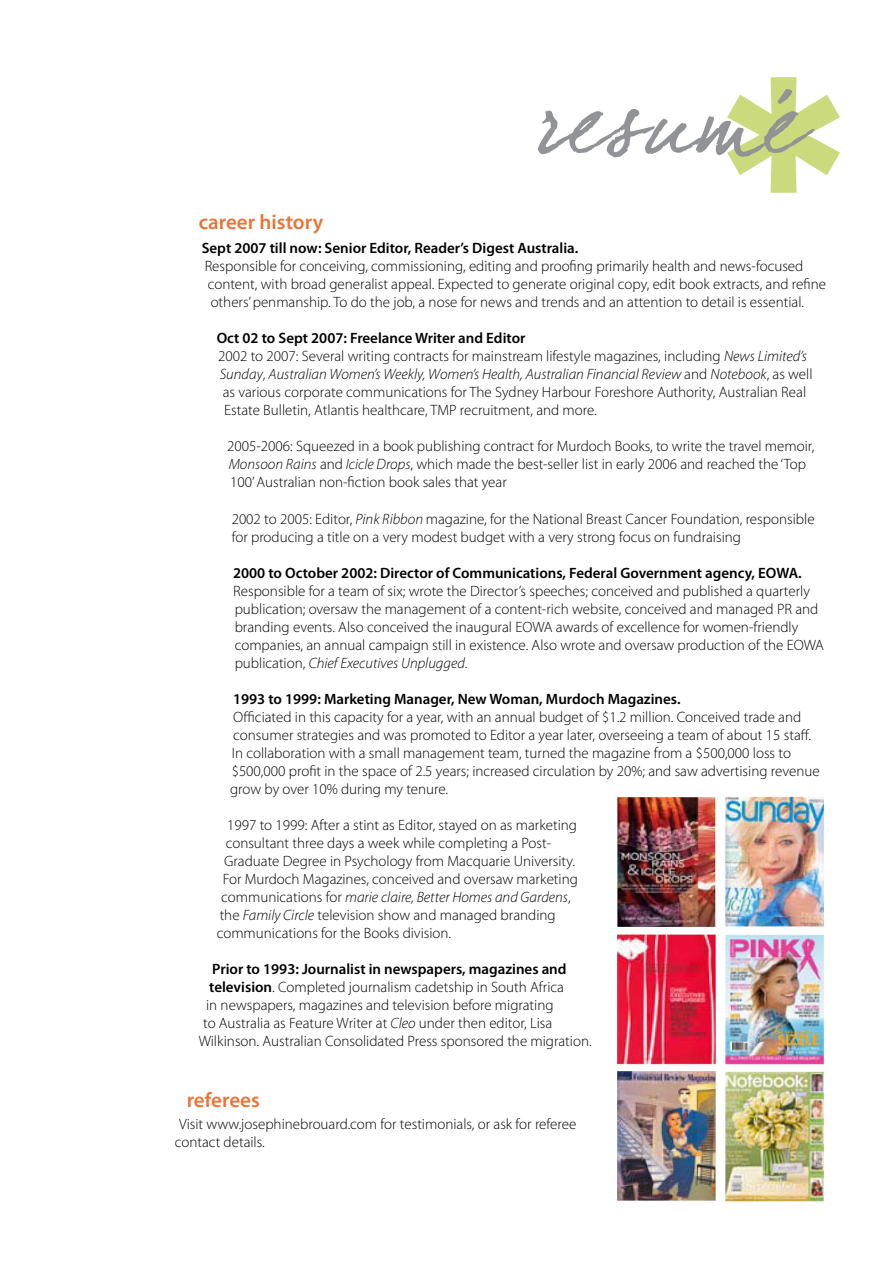
<style>
.page{position:relative;width:893px;height:1263px;background:#fff}
.page>*{position:absolute;margin:0;border:0;box-sizing:border-box;transform-origin:0 0}
.t1{font:96px "Dear Joefour";letter-spacing:.01em;color:#919396}
.t2{font:600 21px "Myriad Pro";color:#e97437}
.t3{font:300 15px/18px "Myriad Pro";color:#000}
.t4{font:600 15px "Myriad Pro";color:#000}
.t5{font:italic 300 15px "Myriad Pro";color:#000}
.s1{color:#cbda7c}
.s2{font-style:italic}
.s3{font-style:normal}
.s4{font-weight:600}
</style>
<div class="page">
<img style="left:616px;top:796px;width:209px;height:406px">
<h1 class="t1" style="left:536px;top:63px;width:311px">resum e<span class="s1">✱</span></h1>
<h1 class="t1" style="left:758px;top:8px;width:42px">,</h1>
<h2 class="t2" style="left:199px;top:209px;width:126px">career history</h2>
<p class="t4" style="left:202px;top:239px;width:378px">Sept 2007 till now: Senior Editor, Reader’s Digest Australia.</p>
<p class="t3" style="left:205px;top:257px;width:623px">Responsible for conceiving, commissioning, editing and proofing primarily health and news-focused content, with broad generalist appeal. Expected to generate original copy, edit book extracts, and refine others’ penmanship. To do the job, a nose for news and trends and an attention to detail is essential.</p>
<p class="t4" style="left:217px;top:329px;width:310px">Oct 02 to Sept 2007: Freelance Writer and Editor</p>
<p class="t3" style="left:218px;top:347px;width:590px">2002 to 2007: Several writing contracts for mainstream lifestyle magazines, including <span class="s2">News Limited’s</span></p>
<p class="t5" style="left:220px;top:365px;width:594px">Sunday<span class="s3">,</span> Australian Women’s Weekly, Women’s Health, Australian Financial Review <span class="s3">and</span> Notebook<span class="s3">, as well</span></p>
<p class="t3" style="left:223px;top:383px;width:585px">as various corporate communications for The Sydney Harbour Foreshore Authority, Australian Real</p>
<p class="t3" style="left:224px;top:401px;width:374px">Estate Bulletin, Atlantis healthcare, TMP recruitment, and more.</p>
<p class="t3" style="left:227px;top:437px;width:589px">2005-2006: Squeezed in a book publishing contract for Murdoch Books, to write the travel memoir,<br><span class="s2">Monsoon Rains</span> and <span class="s2">Icicle Drops</span>, which made the best-seller list in early 2006 and reached the ‘Top<br>100’ Australian non-fiction book sales that year</p>
<p class="t3" style="left:232px;top:509px;width:584px">2002 to 2005: Editor, <span class="s2">Pink Ribbon</span> magazine, for the National Breast Cancer Foundation, responsible for producing a title on a very modest budget with a very strong focus on fundraising</p>
<p class="t4" style="left:233px;top:563px;width:570px">2000 to October 2002: Director of Communications, Federal Government agency, EOWA.</p>
<p class="t3" style="left:233px;top:581px;width:592px">Responsible for a team of six; wrote the Director’s speeches; conceived and published a quarterly publication; oversaw the management of a content-rich website, conceived and managed PR and branding events. Also conceived the inaugural EOWA awards of excellence for women-friendly companies, an annual campaign still in existence. Also wrote and oversaw production of the EOWA publication, <span class="s2">Chief Executives Unplugged</span>.</p>
<p class="t4" style="left:233px;top:689px;width:449px">1993 to 1999: Marketing Manager, New Woman, Murdoch Magazines.</p>
<p class="t3" style="left:230px;top:707px;width:591px">Officiated in this capacity for a year, with an annual budget of $1.2 million. Conceived trade and consumer strategies and was promoted to Editor a year later, overseeing a team of about 15 staff.<br>In collaboration with a small management team, turned the magazine from a $500,000 loss to $500,000 profit in the space of 2.5 years; increased circulation by 20%; and saw advertising revenue grow by over 10% during my tenure.</p>
<p class="t3" style="left:227px;top:815px;width:351px">1997 to 1999: After a stint as Editor, stayed on as marketing</p>
<p class="t3" style="left:226px;top:833px;width:327px">consultant three days a week while completing a Post-</p>
<p class="t3" style="left:224px;top:851px;width:352px">Graduate Degree in Psychology from Macquarie University.</p>
<p class="t3" style="left:223px;top:869px;width:357px">For Murdoch Magazines, conceived and oversaw marketing</p>
<p class="t5" style="left:221px;top:887px;width:351px"><span class="s3">communications for</span> marie claire, Better Homes and Gardens<span class="s3">,</span></p>
<p class="t3" style="left:220px;top:905px;width:337px">the <span class="s2">Family Circle</span> television show and managed branding</p>
<p class="t3" style="left:217px;top:923px;width:236px">communications for the Books division.</p>
<p class="t4" style="left:212px;top:959px;width:356px">Prior to 1993: Journalist in newspapers, magazines and</p>
<p class="t3" style="left:209px;top:977px;width:356px"><span class="s4">television</span>. Completed journalism cadetship in South Africa</p>
<p class="t3" style="left:206px;top:995px;width:349px">in newspapers, magazines and television before migrating</p>
<p class="t3" style="left:203px;top:1013px;width:351px">to Australia as Feature Writer at <span class="s2">Cleo</span> under then editor, Lisa</p>
<p class="t3" style="left:199px;top:1031px;width:394px">Wilkinson. Australian Consolidated Press sponsored the migration.</p>
<h2 class="t2" style="left:187px;top:1086px;width:75px">referees</h2>
<p class="t3" style="left:175px;top:1115px;width:403px;text-indent:4px">Visit www.josephinebrouard.com for testimonials, or ask for referee contact details.</p>
</div>
